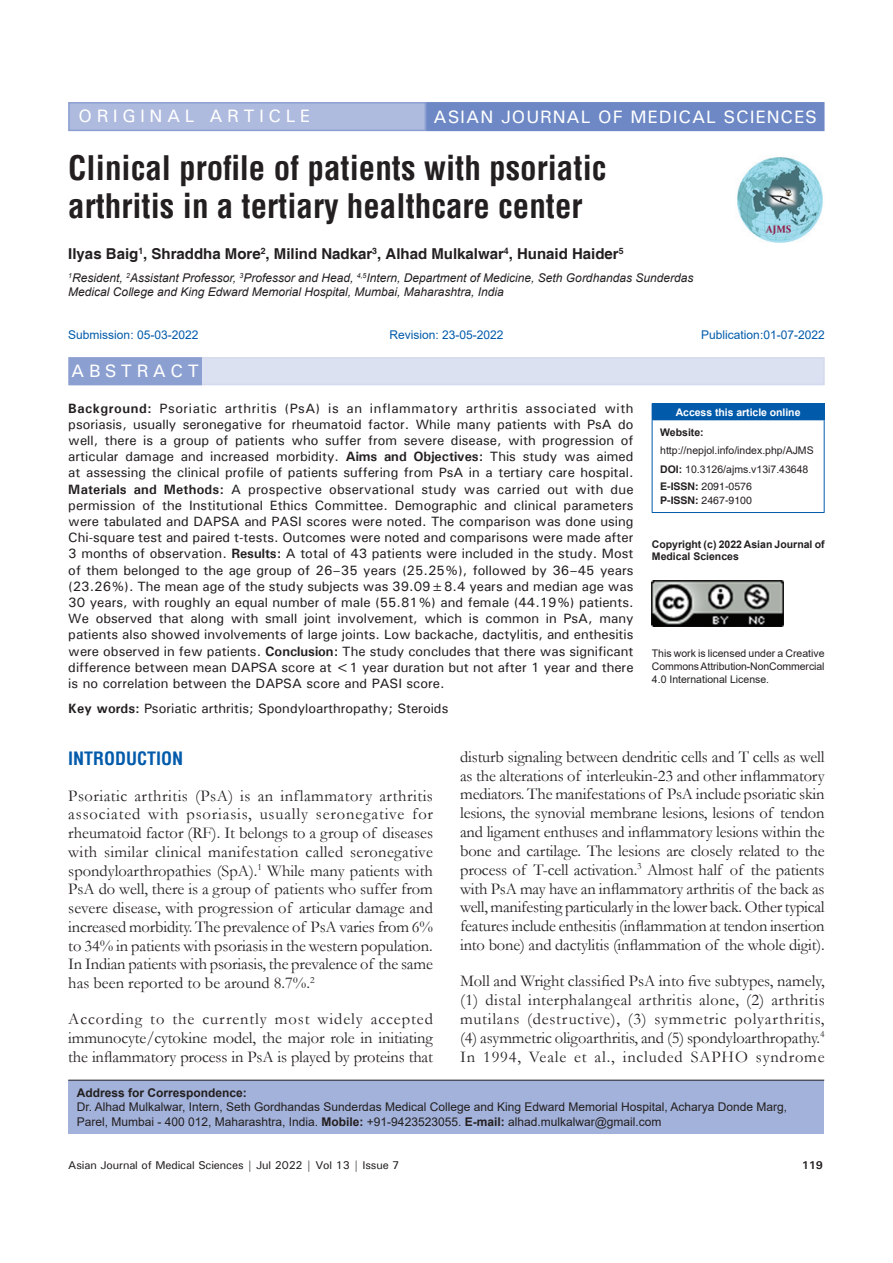
<style>
.page{position:relative;width:893px;height:1263px;background:#fff}
.page>*{position:absolute;margin:0;border:0;box-sizing:border-box;transform-origin:0 0}
.AT{font:700 condensed 33px/37.5px "Helvetica";color:#231f20}
.AH{font:500 18px "Univers";letter-spacing:.05em;color:#fff}
.AH-2{font:500 18px "Univers";letter-spacing:.25em;color:#fff}
.t1{font:700 condensed 18px "Helvetica";color:#015aaa}
.ABSH{font:500 18px "Univers";letter-spacing:.25em;color:#fff}
.TX{font:16.5px/18.9px "Garamond";letter-spacing:-.01em;color:#231f20;text-align:justify}
.AU{font:700 15px "Helvetica";color:#231f20}
.ABS{font:500 13.5px/16.2px "Univers";color:#231f20;text-align:justify}
.KWD{font:500 13.5px "Univers";color:#231f20}
.ADD{font:12px/14.4px "Arial";color:#231f20}
.AFF{font:italic 12px/14.4px "Arial";color:#231f20}
.HIS{font:12px "Arial";color:#015aaa}
.t2{font:500 11.25px "Univers";letter-spacing:-.01em;color:#231f20}
.t3{font:700 11.25px "Univers";color:#231f20}
.License{font:10.5px/12.6px "Arial";letter-spacing:-.01em;color:#231f20;text-align:justify}
.License-2{font:700 10.5px/12.6px "Arial";color:#231f20}
.Web{font:10.5px/18.8px "Arial";color:#231f20}
.ISSN{font:10.5px/14.2px "Helvetica";color:#231f20}
.DOI{font:10.5px "Arial";color:#231f20}
.t4{font:700 10.5px "Arial";letter-spacing:-.005em;color:#fff}
.s1{font-weight:700}
</style>
<div class="page">
<div style="left:68px;top:1080px;width:756px;height:54px;background:#a3b2da"></div>
<hr style="left:68px;top:1080px;width:756px;height:1px;background:#231f20">
<img style="left:737px;top:157px;width:86px;height:86px">
<div style="left:69px;top:103px;width:356px;height:27px;background:#aebade"></div>
<div style="left:68px;top:102px;width:358px;height:29px;border:2px solid #8b9fd1"></div>
<div style="left:427px;top:103px;width:397px;height:27px;background:#6d88c5"></div>
<div style="left:426px;top:102px;width:398px;height:29px;border:2px solid #6d88c5"></div>
<div style="left:69px;top:357px;width:756px;height:28px;background:#dbe1f1"></div>
<div style="left:69px;top:358px;width:132px;height:26px;background:#8b9fd1"></div>
<div style="left:68px;top:357px;width:134px;height:28px;border:2px solid #8b9fd1"></div>
<div style="left:652px;top:404px;width:172px;height:16px;background:#015aaa"></div>
<hr style="left:652px;top:403px;width:172px;height:1px;background:#015aaa">
<svg style="left:824px;top:404px;width:1px;height:15px"></svg>
<hr style="left:652px;top:420px;width:1px;height:92px;background:#015aaa">
<hr style="left:824px;top:420px;width:1px;height:92px;background:#015aaa">
<hr style="left:652px;top:512px;width:172px;height:1px;background:#015aaa">
<img style="left:652px;top:580px;width:132px;height:47px">
<p class="AH-2" style="left:79px;top:105px;width:233px">ORIGINAL ARTICLE</p>
<p class="AH" style="left:434px;top:105px;width:385px">ASIAN JOURNAL OF MEDICAL SCIENCES</p>
<p class="AT" style="left:68px;top:149px;width:540px">Clinical profile of patients with psoriatic arthritis in a tertiary healthcare center</p>
<p class="AU" style="left:68px;top:245px;width:557px">Ilyas Baig<sup>1</sup>, Shraddha More<sup>2</sup>, Milind Nadkar<sup>3</sup>, Alhad Mulkalwar<sup>4</sup>, Hunaid Haider<sup>5</sup></p>
<p class="AFF" style="left:68px;top:271px;width:627px"><sup>1</sup>Resident, <sup>2</sup>Assistant Professor, <sup>3</sup>Professor and Head, <sup>4,5</sup>Intern, Department of Medicine, Seth Gordhandas Sunderdas<br>Medical College and King Edward Memorial Hospital, Mumbai, Maharashtra, India</p>
<p class="HIS" style="left:68px;top:327px;width:132px">Submission: 05-03-2022</p>
<p class="HIS" style="left:389px;top:327px;width:116px">Revision: 23-05-2022</p>
<p class="HIS" style="left:701px;top:327px;width:125px">Publication:01-07-2022</p>
<p class="ABSH" style="left:71px;top:360px;width:129px">ABSTRACT</p>
<p class="ABS" style="left:68px;top:400px;width:567px"><span class="s1">Background:</span> Psoriatic arthritis (PsA) is an inflammatory arthritis associated with psoriasis, usually seronegative for rheumatoid factor. While many patients with PsA do well, there is a group of patients who suffer from severe disease, with progression of articular damage and increased morbidity. <span class="s1">Aims and Objectives:</span> This study was aimed at assessing the clinical profile of patients suffering from PsA in a tertiary care hospital.<br><span class="s1">Materials and Methods:</span> A prospective observational study was carried out with due permission of the Institutional Ethics Committee. Demographic and clinical parameters were tabulated and DAPSA and PASI scores were noted. The comparison was done using Chi-square test and paired t-tests. Outcomes were noted and comparisons were made after 3 months of observation. <span class="s1">Results:</span> A total of 43 patients were included in the study. Most of them belonged to the age group of 26–35 years (25.25%), followed by 36–45 years (23.26%). The mean age of the study subjects was 39.09±8.4 years and median age was 30 years, with roughly an equal number of male (55.81%) and female (44.19%) patients.<br>We observed that along with small joint involvement, which is common in PsA, many patients also showed involvements of large joints. Low backache, dactylitis, and enthesitis were observed in few patients. <span class="s1">Conclusion:</span> The study concludes that there was significant difference between mean DAPSA score at &lt;1 year duration but not after 1 year and there is no correlation between the DAPSA score and PASI score.</p>
<p class="KWD" style="left:68px;top:699px;width:382px"><span class="s1">Key words:</span> Psoriatic arthritis; Spondyloarthropathy; Steroids</p>
<p class="t4" style="left:676px;top:404px;width:126px">Access this article online</p>
<p class="Web" style="left:660px;top:422px;width:155px"><span class="s1">Website: </span>http://nepjol.info/index.php/AJMS</p>
<p class="DOI" style="left:660px;top:462px;width:150px"><span class="s1">DOI:</span> 10.3126/ajms.v13i7.43648</p>
<p class="ISSN" style="left:660px;top:480px;width:93px"><span class="s1">E-ISSN:</span> 2091-0576<br><span class="s1">P-ISSN:</span> 2467-9100</p>
<p class="License-2" style="left:652px;top:538px;width:174px">Copyright (c) 2022 Asian Journal of<br>Medical Sciences</p>
<p class="License" style="left:652px;top:647px;width:174px">This work is licensed under a Creative Commons Attribution-NonCommercial 4.0 International License.</p>
<h1 class="t1" style="left:68px;top:746px;width:117px">INTRODUCTION</h1>
<p class="TX" style="left:68px;top:785px;width:366px">Psoriatic arthritis (PsA) is an inflammatory arthritis associated with psoriasis, usually seronegative for rheumatoid factor (RF). It belongs to a group of diseases with similar clinical manifestation called seronegative spondyloarthropathies (SpA).<sup>1</sup> While many patients with PsA do well, there is a group of patients who suffer from severe disease, with progression of articular damage and increased morbidity. The prevalence of PsA varies from 6% to 34% in patients with psoriasis in the western population.<br>In Indian patients with psoriasis, the prevalence of the same has been reported to be around 8.7%.<sup>2</sup></p>
<p class="TX" style="left:68px;top:1009px;width:366px">According to the currently most widely accepted immunocyte/cytokine model, the major role in initiating the inflammatory process in PsA is played by proteins that</p>
<p class="TX" style="left:460px;top:747px;width:366px">disturb signaling between dendritic cells and T cells as well as the alterations of interleukin-23 and other inflammatory mediators. The manifestations of PsA include psoriatic skin lesions, the synovial membrane lesions, lesions of tendon and ligament enthuses and inflammatory lesions within the bone and cartilage. The lesions are closely related to the process of T-cell activation.<sup>3</sup> Almost half of the patients with PsA may have an inflammatory arthritis of the back as well, manifesting particularly in the lower back. Other typical features include enthesitis (inflammation at tendon insertion into bone) and dactylitis (inflammation of the whole digit).</p>
<p class="TX" style="left:460px;top:971px;width:366px">Moll and Wright classified PsA into five subtypes, namely, (1) distal interphalangeal arthritis alone, (2) arthritis mutilans (destructive), (3) symmetric polyarthritis, (4) asymmetric oligoarthritis, and (5) spondyloarthropathy.<sup>4<br></sup>In 1994, Veale et al., included SAPHO syndrome</p>
<p class="ADD" style="left:77px;top:1085px;width:712px"><span class="s1">Address for Correspondence:<br></span>Dr. Alhad Mulkalwar, Intern, Seth Gordhandas Sunderdas Medical College and King Edward Memorial Hospital, Acharya Donde Marg,<br>Parel, Mumbai - 400 012, Maharashtra, India. <span class="s1">Mobile:</span> +91-9423523055. <span class="s1">E-mail:</span> alhad.mulkalwar@gmail.com</p>
<p class="t2" style="left:68px;top:1157px;width:333px">Asian Journal of Medical Sciences | Jul 2022 | Vol 13 | Issue 7</p>
<p class="t3" style="left:802px;top:1157px;width:23px">119</p>
</div>
